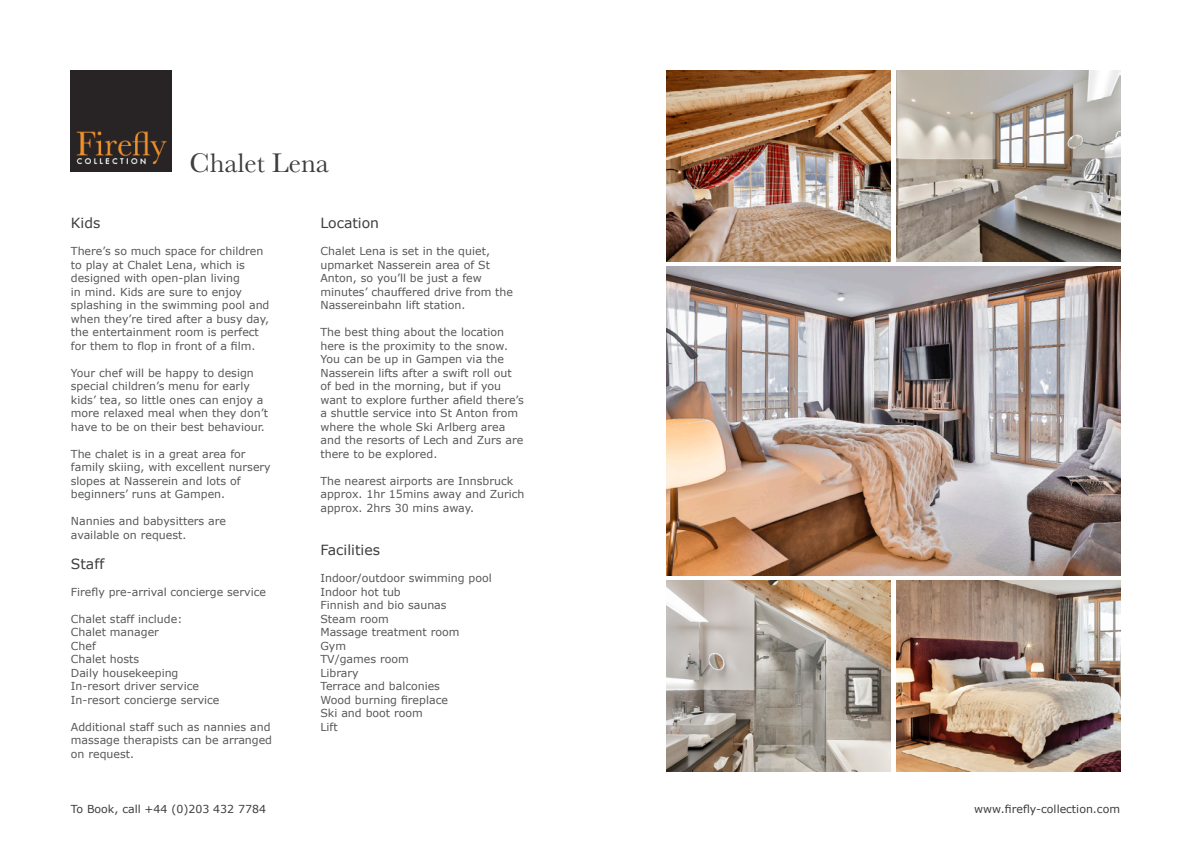
<style>
.page{position:relative;width:1191px;height:842px;background:#fff}
.page>*{position:absolute;margin:0;border:0;box-sizing:border-box;transform-origin:0 0}
.t1{font:28px "Baskerville";color:#3e3e3f}
.t2{font:14px "Verdana";color:#3e3e3f}
.t3{font:11px/13.5px "Verdana";color:#57585a}
.t4{font:11px "Verdana";color:#3e3e3f}
</style>
<div class="page">
<img style="left:71px;top:71px;width:101px;height:101px">
<img style="left:666px;top:267px;width:454px;height:308px">
<img style="left:666px;top:71px;width:224px;height:190px">
<img style="left:896px;top:581px;width:224px;height:190px">
<img style="left:666px;top:581px;width:224px;height:190px">
<img style="left:896px;top:71px;width:224px;height:190px">
<p class="t1" style="left:190px;top:145px;width:141px">Chalet Lena</p>
<p class="t2" style="left:71px;top:214px;width:31px">Kids</p>
<p class="t3" style="left:71px;top:244px;width:200px">There’s so much space for children to play at Chalet Lena, which is designed with open-plan living<br>in mind. Kids are sure to enjoy splashing in the swimming pool and when they’re tired after a busy day, the entertainment room is perfect for them to flop in front of a film.</p>
<p class="t3" style="left:71px;top:366px;width:199px">Your chef will be happy to design special children’s menu for early kids’ tea, so little ones can enjoy a more relaxed meal when they don’t have to be on their best behaviour.</p>
<p class="t3" style="left:71px;top:447px;width:201px">The chalet is in a great area for family skiing, with excellent nursery slopes at Nasserein and lots of beginners’ runs at Gampen.</p>
<p class="t3" style="left:71px;top:514px;width:157px">Nannies and babysitters are available on request.</p>
<p class="t2" style="left:71px;top:555px;width:35px">Staff</p>
<p class="t3" style="left:71px;top:585px;width:197px">Firefly pre-arrival concierge service</p>
<p class="t3" style="left:71px;top:612px;width:113px">Chalet staff include:</p>
<p class="t3" style="left:71px;top:626px;width:90px">Chalet manager</p>
<p class="t3" style="left:71px;top:639px;width:27px">Chef</p>
<p class="t3" style="left:71px;top:653px;width:70px">Chalet hosts</p>
<p class="t3" style="left:71px;top:666px;width:109px">Daily housekeeping</p>
<p class="t3" style="left:71px;top:680px;width:130px">In-resort driver service</p>
<p class="t3" style="left:71px;top:693px;width:150px">In-resort concierge service</p>
<p class="t3" style="left:71px;top:720px;width:203px">Additional staff such as nannies and massage therapists can be arranged on request.</p>
<p class="t4" style="left:71px;top:802px;width:197px">To Book, call +44 (0)203 432 7784</p>
<p class="t2" style="left:320px;top:214px;width:60px">Location</p>
<p class="t3" style="left:320px;top:244px;width:194px">Chalet Lena is set in the quiet, upmarket Nasserein area of St<br>Anton, so you’ll be just a few minutes’ chauffered drive from the<br>Nassereinbahn lift station.</p>
<p class="t3" style="left:320px;top:325px;width:205px">The best thing about the location here is the proximity to the snow.<br>You can be up in Gampen via the<br>Nasserein lifts after a swift roll out of bed in the morning, but if you want to explore further afield there’s a shuttle service into St Anton from where the whole Ski Arlberg area and the resorts of Lech and Zurs are there to be explored.</p>
<p class="t3" style="left:320px;top:474px;width:206px">The nearest airports are Innsbruck approx. 1hr 15mins away and Zurich approx. 2hrs 30 mins away.</p>
<p class="t2" style="left:320px;top:541px;width:61px">Facilities</p>
<p class="t3" style="left:320px;top:572px;width:173px">Indoor/outdoor swimming pool</p>
<p class="t3" style="left:320px;top:585px;width:82px">Indoor hot tub</p>
<p class="t3" style="left:320px;top:599px;width:128px">Finnish and bio saunas</p>
<p class="t3" style="left:320px;top:612px;width:70px">Steam room</p>
<p class="t3" style="left:320px;top:626px;width:140px">Massage treatment room</p>
<p class="t3" style="left:320px;top:639px;width:27px">Gym</p>
<p class="t3" style="left:320px;top:653px;width:90px">TV/games room</p>
<p class="t3" style="left:320px;top:666px;width:40px">Library</p>
<p class="t3" style="left:320px;top:680px;width:121px">Terrace and balconies</p>
<p class="t3" style="left:320px;top:693px;width:129px">Wood burning fireplace</p>
<p class="t3" style="left:320px;top:707px;width:104px">Ski and boot room</p>
<p class="t3" style="left:320px;top:720px;width:19px">Lift</p>
<p class="t4" style="left:974px;top:802px;width:147px">www.firefly-collection.com</p>
</div>
